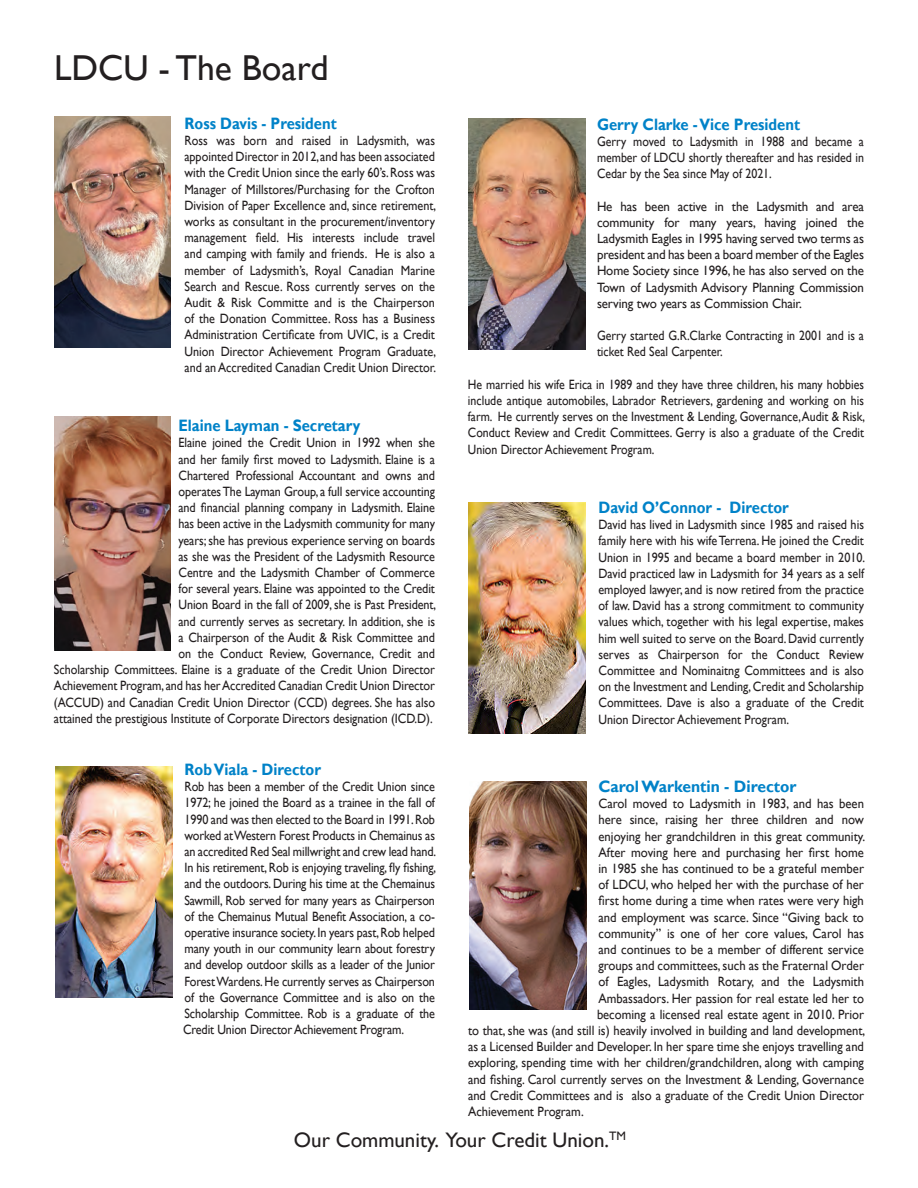
<style>
.page{position:relative;width:918px;height:1188px;background:#fff}
.page>*{position:absolute;margin:0;border:0;box-sizing:border-box;transform-origin:0 0}
.t1{font:36px "Gill Sans";color:#231f20}
.t2{font:21px "Gill Sans";color:#231f20}
.t3{font:700 16.5px "Gill Sans";color:#0082c8;scale:.9 1}
.t4{font:700 16.5px "Gill Sans";color:#0082c8;scale:.95 1}
.t5{font:13.5px/16.2px "Gill Sans";color:#231f20;text-align:justify;scale:.9 1}
.t6{font:13.5px "Gill Sans";color:#231f20;scale:.94 1}
.t7{font:13.5px/16.2px "Gill Sans";color:#231f20;text-align:justify;scale:.88 1}
.t8{font:13.5px "Gill Sans";color:#231f20;scale:.93 1}
.t9{font:13.5px/16.2px "Gill Sans";color:#231f20;text-align:justify;scale:.96 1}
</style>
<div class="page">
<img style="left:54px;top:117px;width:117px;height:230px">
<img style="left:54px;top:417px;width:117px;height:234px">
<img style="left:55px;top:766px;width:117px;height:232px">
<img style="left:468px;top:118px;width:117px;height:231px">
<img style="left:469px;top:502px;width:117px;height:231px">
<img style="left:469px;top:782px;width:117px;height:227px">
<h1 class="t1" style="left:54px;top:47px;width:276px">LDCU - The Board</h1>
<p class="t3" style="left:184px;top:113px;width:171px">Ross Davis - President</p>
<p class="t5" style="left:184px;top:133px;width:281px">Ross was born and raised in Ladysmith, was appointed Director in 2012, and has been associated with the Credit Union since the early 60’s. Ross was Manager of Millstores/Purchasing for the Crofton Division of Paper Excellence and, since retirement, works as consultant in the procurement/inventory management field. His interests include travel and camping with family and friends. He is also a member of Ladysmith’s, Royal Canadian Marine Search and Rescue. Ross currently serves on the Audit &amp; Risk Committe and is the Chairperson of the Donation Committee. Ross has a Business Administration Certificate from UVIC, is a Credit Union Director Achievement Program Graduate, and an Accredited Canadian Credit Union Director.</p>
<p class="t3" style="left:178px;top:416px;width:204px">Elaine Layman - Secretary</p>
<p class="t5" style="left:54px;top:435px;width:426px;text-align:right">Elaine joined the Credit Union in 1992 when she<br>and her family first moved to Ladysmith. Elaine is a<br>Chartered Professional Accountant and owns and<br>operates The Layman Group, a full service accounting<br>and financial planning company in Ladysmith. Elaine<br>has been active in the Ladysmith community for many<br>years; she has previous experience serving on boards<br>as she was the President of the Ladysmith Resource<br>Centre and the Ladysmith Chamber of Commerce<br>for several years. Elaine was appointed to the Credit<br>Union Board in the fall of 2009, she is Past President,<br>and currently serves as secretary. In addition, she is<br>a Chairperson of the Audit &amp; Risk Committee and<br>on the Conduct Review, Governance, Credit and<br>Scholarship Committees. Elaine is a graduate of the Credit Union Director Achievement Program, and has her Accredited Canadian Credit Union Director (ACCUD) and Canadian Credit Union Director (CCD) degrees. She has also attained the prestigious Institute of Corporate Directors designation (ICD.D).</p>
<p class="t3" style="left:184px;top:760px;width:153px">Rob Viala - Director</p>
<p class="t5" style="left:183px;top:779px;width:283px">Rob has been a member of the Credit Union since 1972; he joined the Board as a trainee in the fall of 1990 and was then elected to the Board in 1991. Rob worked at Western Forest Products in Chemainus as an accredited Red Seal millwright and crew lead hand.<br>In his retirement, Rob is enjoying traveling, fly fishing, and the outdoors. During his time at the Chemainus Sawmill, Rob served for many years as Chairperson of the Chemainus Mutual Benefit Association, a co&shy;operative insurance society. In years past, Rob helped many youth in our community learn about forestry and develop outdoor skills as a leader of the Junior Forest Wardens. He currently serves as Chairperson of the Governance Committee and is also on the Scholarship Committee. Rob is a graduate of the Credit Union Director Achievement Program.</p>
<p class="t3" style="left:597px;top:114px;width:227px">Gerry Clarke - Vice President</p>
<p class="t7" style="left:597px;top:133px;width:305px">Gerry moved to Ladysmith in 1988 and became a member of LDCU shortly thereafter and has resided in Cedar by the Sea since May of 2021.</p>
<p class="t9" style="left:597px;top:198px;width:280px">He has been active in the Ladysmith and area community for many years, having joined the Ladysmith Eagles in 1995 having served two terms as president and has been a board member of the Eagles Home Society since 1996, he has also served on the Town of Ladysmith Advisory Planning Commission serving two years as Commission Chair.</p>
<p class="t7" style="left:597px;top:328px;width:305px">Gerry started G.R.Clarke Contracting in 2001 and is a ticket Red Seal Carpenter.</p>
<p class="t7" style="left:468px;top:376px;width:453px">He married his wife Erica in 1989 and they have three children, his many hobbies include antique automobiles, Labrador Retrievers, gardening and working on his farm. He currently serves on the Investment &amp; Lending, Governance, Audit &amp; Risk, Conduct Review and Credit Committees. Gerry is also a graduate of the Credit Union Director Achievement Program.</p>
<p class="t3" style="left:598px;top:498px;width:213px">David O’Connor - Director</p>
<p class="t5" style="left:598px;top:517px;width:298px">David has lived in Ladysmith since 1985 and raised his family here with his wife Terrena. He joined the Credit Union in 1995 and became a board member in 2010.<br>David practiced law in Ladysmith for 34 years as a self employed lawyer, and is now retired from the practice of law. David has a strong commitment to community values which, together with his legal expertise, makes him well suited to serve on the Board. David currently serves as Chairperson for the Conduct Review Committee and Nominaitng Committees and is also on the Investment and Lending, Credit and Scholarship Committees. Dave is also a graduate of the Credit Union Director Achievement Program.</p>
<p class="t4" style="left:598px;top:777px;width:210px">Carol Warkentin - Director</p>
<p class="t6" style="left:598px;top:796px;width:284px">Carol moved to Ladysmith in 1983, and has been</p>
<p class="t6" style="left:598px;top:812px;width:284px">here since, raising her three children and now</p>
<p class="t6" style="left:598px;top:828px;width:285px">enjoying her grandchildren in this great community.</p>
<p class="t6" style="left:598px;top:844px;width:284px">After moving here and purchasing her first home</p>
<p class="t6" style="left:598px;top:861px;width:284px">in 1985 she has continued to be a grateful member</p>
<p class="t6" style="left:598px;top:877px;width:284px">of LDCU, who helped her with the purchase of her</p>
<p class="t6" style="left:598px;top:893px;width:284px">first home during a time when rates were very high</p>
<p class="t6" style="left:598px;top:909px;width:284px">and employment was scarce. Since “Giving back to</p>
<p class="t6" style="left:598px;top:925px;width:284px">community” is one of her core values, Carol has</p>
<p class="t6" style="left:598px;top:942px;width:284px">and continues to be a member of different service</p>
<p class="t6" style="left:598px;top:958px;width:284px">groups and committees, such as the Fraternal Order</p>
<p class="t6" style="left:598px;top:974px;width:284px">of Eagles, Ladysmith Rotary, and the Ladysmith</p>
<p class="t8" style="left:599px;top:990px;width:287px">Ambassadors. Her passion for real estate led her to</p>
<p class="t8" style="left:597px;top:1006px;width:289px">becoming a licensed real estate agent in 2010. Prior</p>
<p class="t8" style="left:468px;top:1023px;width:429px">to that, she was (and still is) heavily involved in building and land development,</p>
<p class="t8" style="left:468px;top:1039px;width:427px">as a Licensed Builder and Developer. In her spare time she enjoys travelling and</p>
<p class="t8" style="left:468px;top:1055px;width:427px">exploring, spending time with her children/grandchildren, along with camping</p>
<p class="t8" style="left:468px;top:1071px;width:427px">and fishing. Carol currently serves on the Investment &amp; Lending, Governance</p>
<p class="t8" style="left:468px;top:1087px;width:427px">and Credit Committees and is also a graduate of the Credit Union Director</p>
<p class="t8" style="left:468px;top:1104px;width:126px">Achievement Program.</p>
<h2 class="t2" style="left:294px;top:1128px;width:334px">Our Community. Your Credit Union.<sup>TM</sup></h2>
</div>
